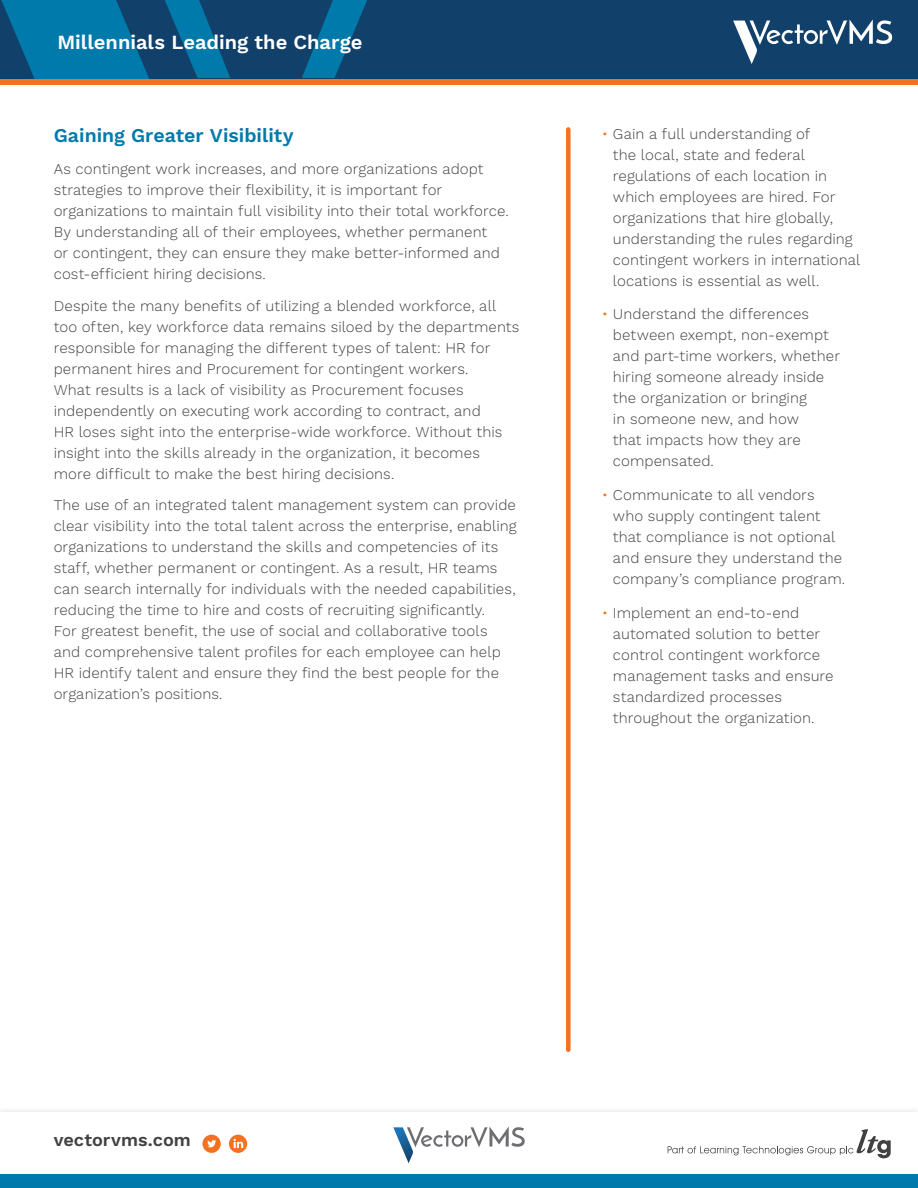
<style>
.page{position:relative;width:918px;height:1188px;background:#fff}
.page>*{position:absolute;margin:0;border:0;box-sizing:border-box;transform-origin:0 0}
.t1{font:600 20.1px "Work Sans";color:#fff}
.t2{font:600 19.5px "Work Sans";color:#0079ab}
.t3{font:600 18px "Work Sans";color:#414042}
.t4{font:300 15px/21px "Work Sans";letter-spacing:.005em;color:#414042}
.s1{color:#f37121}
</style>
<div class="page">
<div style="left:0;top:1105px;width:918px;height:83px;background:#fafafa"></div>
<div style="left:0;top:1112px;width:918px;height:76px;background:#fff"></div>
<svg style="left:0;top:78px;width:918px;height:6px;background:#cc6a2e"></svg>
<div style="left:0;top:1174px;width:918px;height:14px;background:#0079ab"></div>
<svg style="left:202px;top:1135px;width:19px;height:18px"></svg>
<svg style="left:229px;top:1135px;width:18px;height:18px"></svg>
<svg style="left:668px;top:1129px;width:223px;height:29px"></svg>
<svg style="left:394px;top:1126px;width:131px;height:37px"></svg>
<div style="left:0;top:0;width:918px;height:78px;background:#11416b"></div>
<svg style="left:1px;top:0;width:366px;height:78px"></svg>
<svg style="left:733px;top:20px;width:159px;height:44px"></svg>
<div style="left:566px;top:129px;width:5px;height:921px;background:#f37121"></div>
<h1 class="t1" style="left:57px;top:31px;width:307px">Millennials Leading the Charge</h1>
<h2 class="t2" style="left:54px;top:124px;width:241px">Gaining Greater Visibility</h2>
<p class="t4" style="left:54px;top:159px;width:457px">As contingent work increases, and more organizations adopt strategies to improve their flexibility, it is important for organizations to maintain full visibility into their total workforce.<br>By understanding all of their employees, whether permanent<br>or contingent, they can ensure they make better-informed and cost-efficient hiring decisions.</p>
<p class="t4" style="left:54px;top:296px;width:467px">Despite the many benefits of utilizing a blended workforce, all too often, key workforce data remains siloed by the departments responsible for managing the different types of talent: HR for permanent hires and Procurement for contingent workers.<br>What results is a lack of visibility as Procurement focuses independently on executing work according to contract, and<br>HR loses sight into the enterprise-wide workforce. Without this insight into the skills already in the organization, it becomes more difficult to make the best hiring decisions.</p>
<p class="t4" style="left:54px;top:495px;width:464px">The use of an integrated talent management system can provide clear visibility into the total talent across the enterprise, enabling organizations to understand the skills and competencies of its staff, whether permanent or contingent. As a result, HR teams can search internally for individuals with the needed capabilities, reducing the time to hire and costs of recruiting significantly.<br>For greatest benefit, the use of social and collaborative tools and comprehensive talent profiles for each employee can help HR identify talent and ensure they find the best people for the organization’s positions.</p>
<p class="t4" style="left:613px;top:124px;width:249px;text-indent:-11px"><span class="s1">•</span> Gain a full understanding of<br>the local, state and federal regulations of each location in which employees are hired. For organizations that hire globally, understanding the rules regarding contingent workers in international locations is essential as well.</p>
<p class="t4" style="left:613px;top:304px;width:229px;text-indent:-11px"><span class="s1">•</span> Understand the differences between exempt, non-exempt and part-time workers, whether hiring someone already inside the organization or bringing<br>in someone new, and how<br>that impacts how they are compensated.</p>
<p class="t4" style="left:613px;top:485px;width:234px;text-indent:-11px"><span class="s1">•</span> Communicate to all vendors who supply contingent talent that compliance is not optional and ensure they understand the company’s compliance program.</p>
<p class="t4" style="left:613px;top:603px;width:222px;text-indent:-11px"><span class="s1">•</span> Implement an end-to-end automated solution to better control contingent workforce management tasks and ensure standardized processes throughout the organization.</p>
<p class="t3" style="left:54px;top:1130px;width:139px">vectorvms.com</p>
</div>
